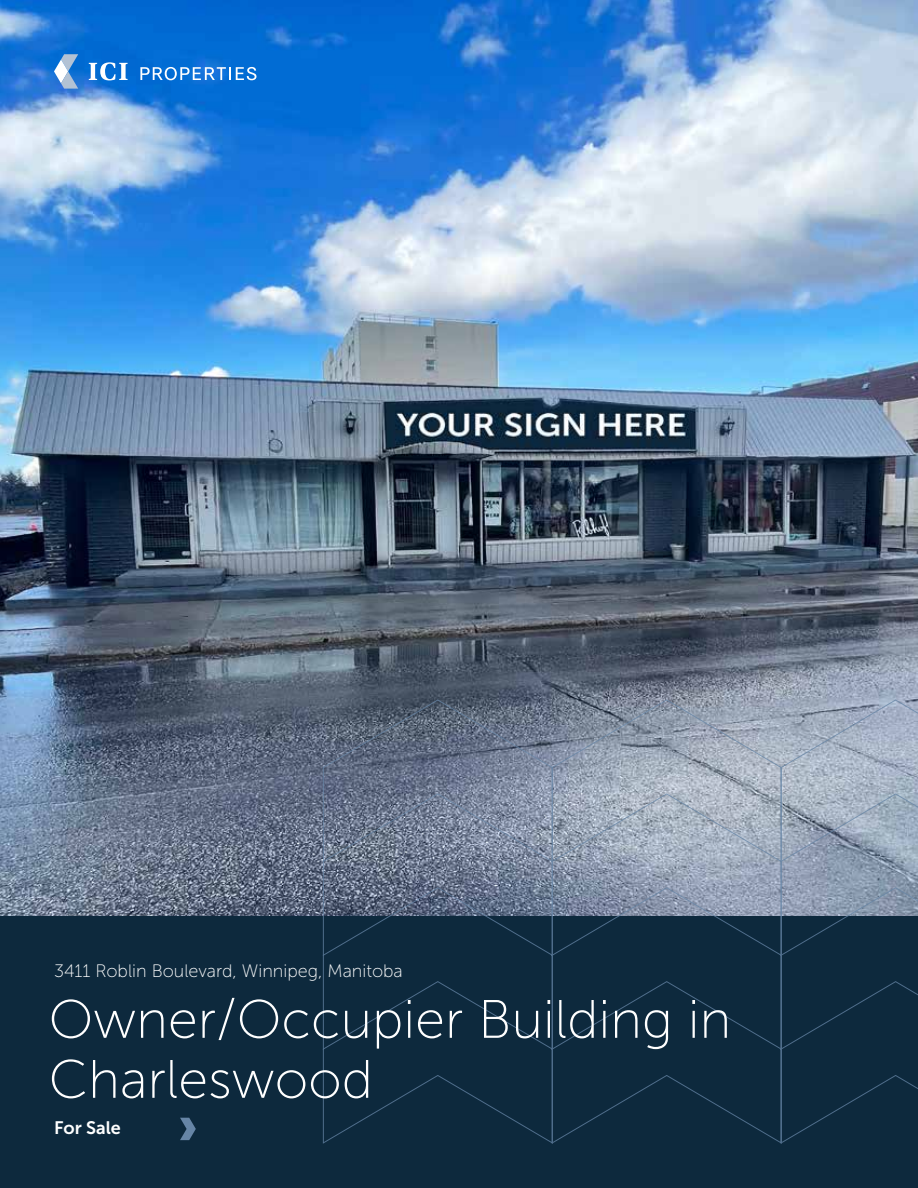
<style>
.page{position:relative;width:918px;height:1188px;background:#fff}
.page>*{position:absolute;margin:0;border:0;box-sizing:border-box;transform-origin:0 0}
.t1{font:54px/60px "Museo Sans 100";color:#fff}
.t2{font:18px "Museo Sans 100";color:#fff}
.t3{font:18px "Museo Sans 700";color:#fff}
</style>
<div class="page">
<img style="left:0;top:0;width:918px;height:917px">
<div style="left:0;top:917px;width:918px;height:271px;background:#0d293d"></div>
<svg style="left:323px;top:699px;width:595px;height:445px"></svg>
<svg style="left:54px;top:54px;width:24px;height:35px"></svg>
<svg style="left:89px;top:62px;width:39px;height:18px"></svg>
<svg style="left:140px;top:67px;width:116px;height:13px"></svg>
<svg style="left:180px;top:1118px;width:16px;height:22px"></svg>
<p class="t2" style="left:54px;top:961px;width:350px">3411 Roblin Boulevard, Winnipeg, Manitoba</p>
<h1 class="t1" style="left:49px;top:990px;width:684px">Owner/Occupier Building in<br>Charleswood</h1>
<p class="t3" style="left:54px;top:1118px;width:68px">For Sale</p>
</div>
